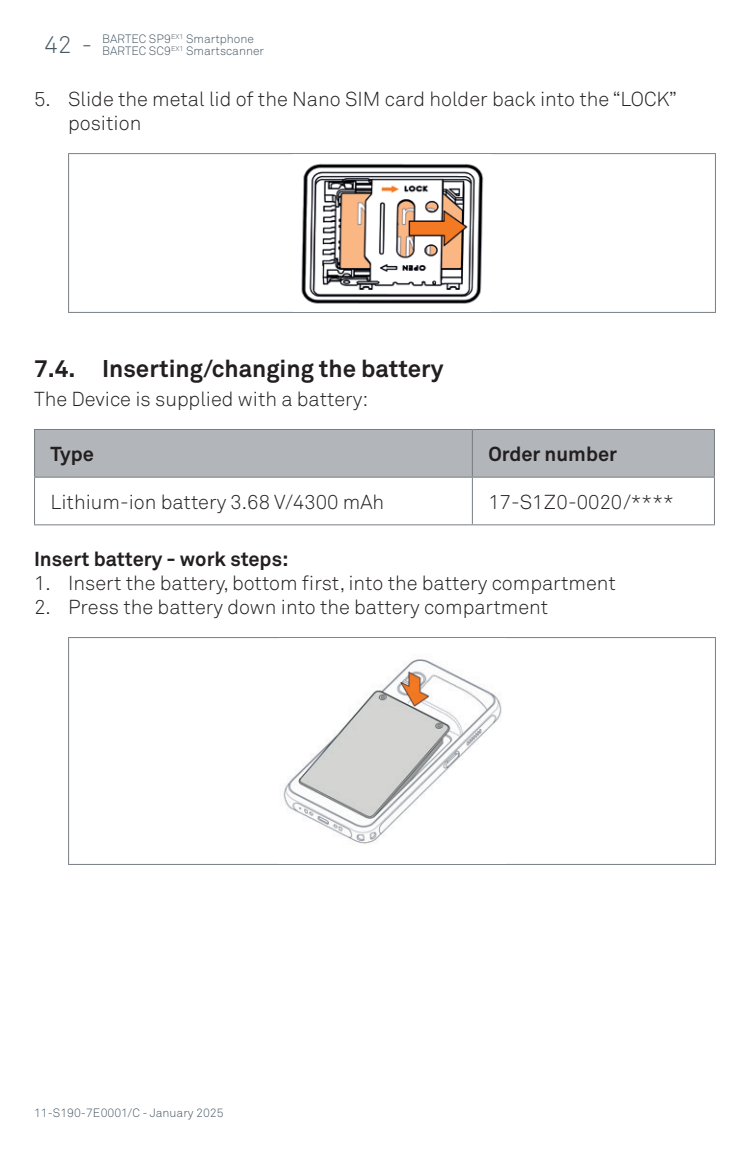
<style>
.page{position:relative;width:749px;height:1157px;background:#fff}
.page>*{position:absolute;margin:0;border:0;box-sizing:border-box;transform-origin:0 0}
.t1{font:700 24px "Akkurat Pro";color:#231f20}
.t2{font:300 24px "Akkurat Pro";color:#475865}
.t3{font:300 20px/24px "Akkurat Pro";color:#231f20}
.Normal__bold{font:700 20px "Akkurat Pro";color:#231f20}
.t4{font:300 12px/12px "Akkurat Pro";color:#475865}
</style>
<div class="page">
<hr style="left:68px;top:153px;width:647px;height:1px;background:#787d83">
<hr style="left:68px;top:154px;width:1px;height:158px;background:#787d83">
<hr style="left:714px;top:154px;width:2px;height:158px;background:#787d83">
<hr style="left:68px;top:312px;width:647px;height:1px;background:#787d83">
<img style="left:301px;top:163px;width:183px;height:141px">
<div style="left:35px;top:430px;width:678px;height:46px;background:#b2b5b9"></div>
<hr style="left:34px;top:429px;width:438px;height:1px;background:#787d83">
<hr style="left:34px;top:430px;width:1px;height:46px;background:#787d83">
<hr style="left:472px;top:429px;width:242px;height:1px;background:#787d83">
<hr style="left:471px;top:430px;width:2px;height:46px;background:#787d83">
<hr style="left:713px;top:430px;width:2px;height:46px;background:#787d83">
<hr style="left:34px;top:476px;width:438px;height:2px;background:#787d83">
<hr style="left:34px;top:477px;width:1px;height:47px;background:#787d83">
<hr style="left:472px;top:476px;width:242px;height:2px;background:#787d83">
<hr style="left:471px;top:477px;width:2px;height:47px;background:#787d83">
<hr style="left:713px;top:477px;width:2px;height:47px;background:#787d83">
<hr style="left:34px;top:524px;width:438px;height:1px;background:#787d83">
<hr style="left:472px;top:524px;width:242px;height:1px;background:#787d83">
<hr style="left:68px;top:637px;width:647px;height:1px;background:#787d83">
<hr style="left:68px;top:638px;width:1px;height:226px;background:#787d83">
<hr style="left:714px;top:638px;width:2px;height:226px;background:#787d83">
<hr style="left:68px;top:863px;width:647px;height:2px;background:#787d83">
<img style="left:279px;top:659px;width:226px;height:205px">
<p class="t2" style="left:44px;top:30px;width:50px">42 -</p>
<p class="t4" style="left:102px;top:33px;width:163px">BARTEC SP9<sup>EX1</sup> Smartphone<br>BARTEC SC9<sup>EX1</sup> Smartscanner</p>
<p class="t3" style="left:68px;top:87px;width:610px;text-indent:-34px">5. Slide the metal lid of the Nano SIM card holder back into the “LOCK” position</p>
<p class="t1" style="left:34px;top:353px;width:38px">7.4.</p>
<p class="t1" style="left:102px;top:353px;width:343px">Inserting/changing the battery</p>
<p class="t3" style="left:34px;top:387px;width:335px">The Device is supplied with a battery:</p>
<p class="Normal__bold" style="left:51px;top:442px;width:45px">Type</p>
<p class="Normal__bold" style="left:488px;top:442px;width:130px">Order number</p>
<p class="t3" style="left:51px;top:490px;width:335px">Lithium-ion battery 3.68 V/4300 mAh</p>
<p class="t3" style="left:488px;top:490px;width:187px">17-S1Z0-0020/****</p>
<p class="Normal__bold" style="left:34px;top:547px;width:256px">Insert battery - work steps:</p>
<p class="t3" style="left:34px;top:571px;width:583px">1. Insert the battery, bottom first, into the battery compartment</p>
<p class="t3" style="left:34px;top:595px;width:515px">2. Press the battery down into the battery compartment</p>
<p class="t4" style="left:34px;top:1106px;width:191px">11-S190-7E0001/C - January 2025</p>
</div>
